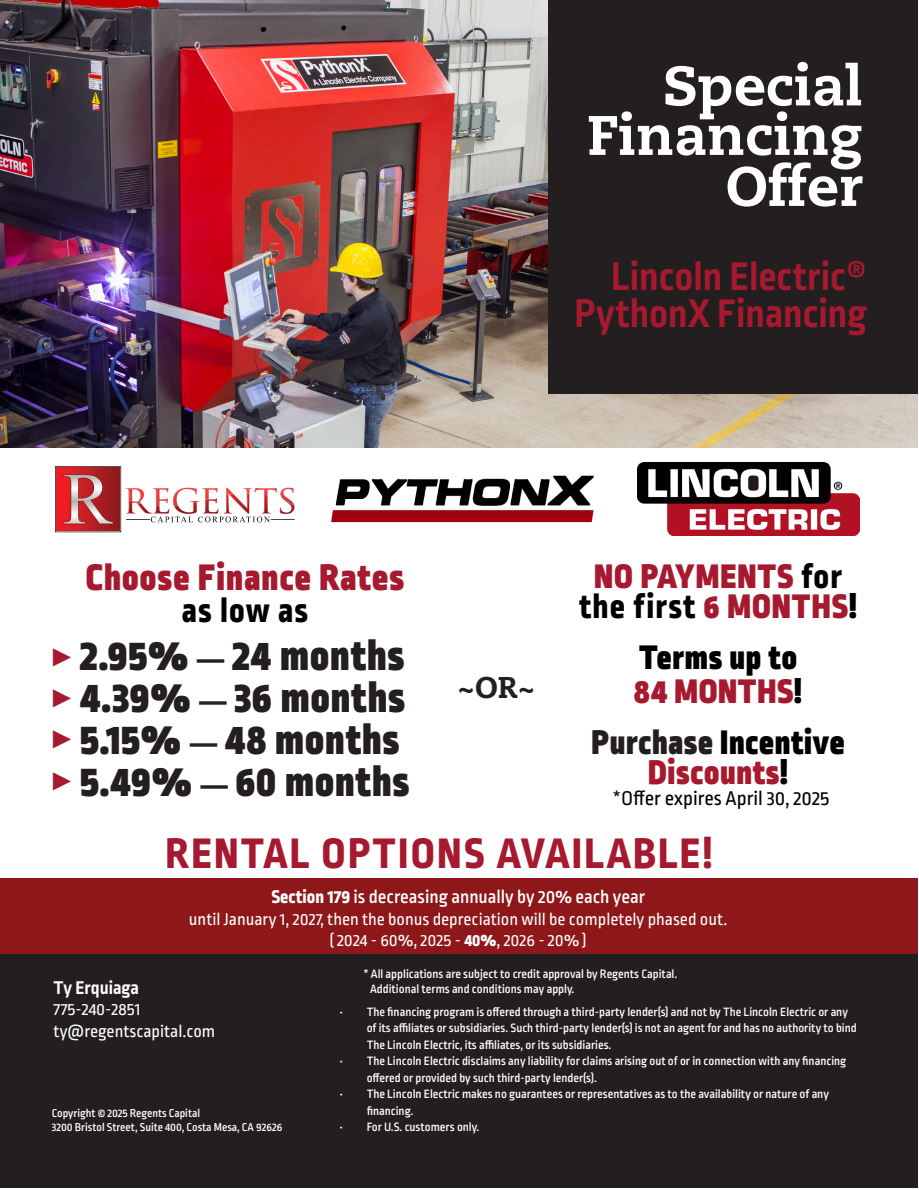
<style>
.page{position:relative;width:919px;height:1190px;background:#fff}
.page>*{position:absolute;margin:0;border:0;box-sizing:border-box;transform-origin:0 0}
.t1{font:800 55.5px "Caecilia LT Pro 85";color:#fff}
.t2{font:900 45px "Ropa Sans Pro";letter-spacing:.02em;color:#231f20}
.t3{font:800 45px "Ropa Sans Pro";letter-spacing:.05em;color:#a6192e}
.t4{font:700 42px "Ropa Sans Pro";color:#a6192e}
.t5{font:900 39px "Ropa Sans Pro";letter-spacing:.03em;color:#a6192e}
.t6{font:900 36px "Ropa Sans Pro";letter-spacing:.02em;color:#a6192e}
.t7{font:900 36px "Ropa Sans Pro";letter-spacing:.02em;color:#000}
.t8{font:800 36px "Ropa Sans Pro";letter-spacing:.03em;color:#000}
.t9{font:800 30px "Caecilia LT Pro 85";color:#231f20}
.t10{font:25.5px "Century Gothic";color:#a6192e}
.t11{font:21px "Ropa Sans Pro";color:#000}
.t12{font:500 19.5px "Ropa Sans Pro";color:#fff}
.t13{font:700 19.5px "Ropa Sans Pro";color:#fff}
.t14{font:18px "Ropa Sans Pro";color:#fff}
.t15{font:500 12.75px/16.5px "Ropa Sans Pro";color:#fff}
.t16{font:500 12px "Ropa Sans Pro";color:#fff}
.s1{font-family:"Arial";font-size:36px}
.s2{font-weight:800;color:#000}
.s3{font-weight:900;color:#a6192e}
.s4{font-weight:900}
.s5{color:#000}
.s6{color:#231f20}
.s7{font-weight:800}
</style>
<div class="page">
<div style="left:0;top:948px;width:917px;height:240px;background:#231f20"></div>
<img style="left:0;top:0;width:916px;height:447px">
<svg style="left:55px;top:466px;width:239px;height:66px"></svg>
<img style="left:637px;top:462px;width:222px;height:74px">
<div style="left:548px;top:0;width:369px;height:393px;background:#231f20"></div>
<img style="left:331px;top:475px;width:263px;height:48px">
<div style="left:0;top:879px;width:917px;height:75px;background:#8e171a"></div>
<p class="t1" style="left:662px;top:48px;width:201px">Special</p>
<p class="t1" style="left:586px;top:97px;width:277px">Financing</p>
<p class="t1" style="left:725px;top:148px;width:138px">Offer</p>
<p class="t4" style="left:611px;top:252px;width:257px">Lincoln Electric®</p>
<p class="t4" style="left:574px;top:290px;width:294px">PythonX Financing</p>
<p class="t10" style="left:49px;top:639px;width:27px">►</p>
<p class="t10" style="left:49px;top:680px;width:27px">►</p>
<p class="t10" style="left:49px;top:721px;width:27px">►</p>
<p class="t10" style="left:49px;top:763px;width:27px">►</p>
<p class="t5" style="left:86px;top:554px;width:319px">Choose Finance Rates</p>
<p class="t8" style="left:182px;top:589px;width:128px">as low as</p>
<p class="t2" style="left:80px;top:628px;width:326px">2.95% <span class="s1">―</span> 24 months</p>
<p class="t2" style="left:80px;top:670px;width:326px">4.39% <span class="s1">―</span> 36 months</p>
<p class="t2" style="left:80px;top:712px;width:321px">5.15% <span class="s1">―</span> 48 months</p>
<p class="t2" style="left:80px;top:754px;width:330px">5.49% <span class="s1">―</span> 60 months</p>
<p class="t9" style="left:457px;top:666px;width:80px">~OR~</p>
<p class="t6" style="left:594px;top:554px;width:249px">NO PAYMENTS <span class="s2">for</span></p>
<p class="t8" style="left:579px;top:585px;width:279px">the first <span class="s3">6 MONTHS</span><span class="s4">!</span></p>
<p class="t7" style="left:639px;top:635px;width:159px">Terms up to</p>
<p class="t6" style="left:634px;top:670px;width:169px">84 MONTHS<span class="s5">!</span></p>
<p class="t7" style="left:591px;top:721px;width:254px"><span class="s6">Purchase</span> Incentive</p>
<p class="t6" style="left:648px;top:751px;width:141px">Discounts<span class="s5">!</span></p>
<p class="t11" style="left:612px;top:787px;width:218px">*Offer expires April 30, 2025</p>
<p class="t3" style="left:165px;top:827px;width:548px">RENTAL OPTIONS AVAILABLE!</p>
<p class="t12" style="left:271px;top:886px;width:375px"><span class="s7">Section 179</span> is decreasing annually by 20% each year</p>
<p class="t14" style="left:189px;top:909px;width:539px">until January 1, 2027, then the bonus depreciation will be completely phased out.</p>
<p class="t14" style="left:329px;top:931px;width:258px">( 2024 - 60%, 2025 - <span class="s7">40%</span>, 2026 - 20% )</p>
<p class="t15" style="left:363px;top:966px;width:315px">* All applications are subject to credit approval by Regents Capital.</p>
<p class="t13" style="left:53px;top:976px;width:87px">Ty Erquiaga</p>
<p class="t15" style="left:370px;top:981px;width:206px">Additional terms and conditions may apply.</p>
<p class="t14" style="left:53px;top:1000px;width:88px">775-240-2851</p>
<p class="t14" style="left:53px;top:1021px;width:163px">ty@regentscapital.com</p>
<p class="t15" style="left:366px;top:1004px;width:491px;text-indent:-27px">• The financing program is offered through a third-party lender(s) and not by The Lincoln Electric or any of its affiliates or subsidiaries. Such third-party lender(s) is not an agent for and has no authority to bind<br>The Lincoln Electric, its affiliates, or its subsidiaries.</p>
<p class="t15" style="left:366px;top:1054px;width:481px;text-indent:-27px">• The Lincoln Electric disclaims any liability for claims arising out of or in connection with any financing offered or provided by such third-party lender(s).</p>
<p class="t15" style="left:366px;top:1087px;width:463px;text-indent:-27px">• The Lincoln Electric makes no guarantees or representatives as to the availability or nature of any financing.</p>
<p class="t15" style="left:339px;top:1120px;width:141px">• For U.S. customers only.</p>
<p class="t16" style="left:52px;top:1106px;width:150px">Copyright © 2025 Regents Capital</p>
<p class="t16" style="left:52px;top:1121px;width:232px">3200 Bristol Street, Suite 400, Costa Mesa, CA 92626</p>
</div>
